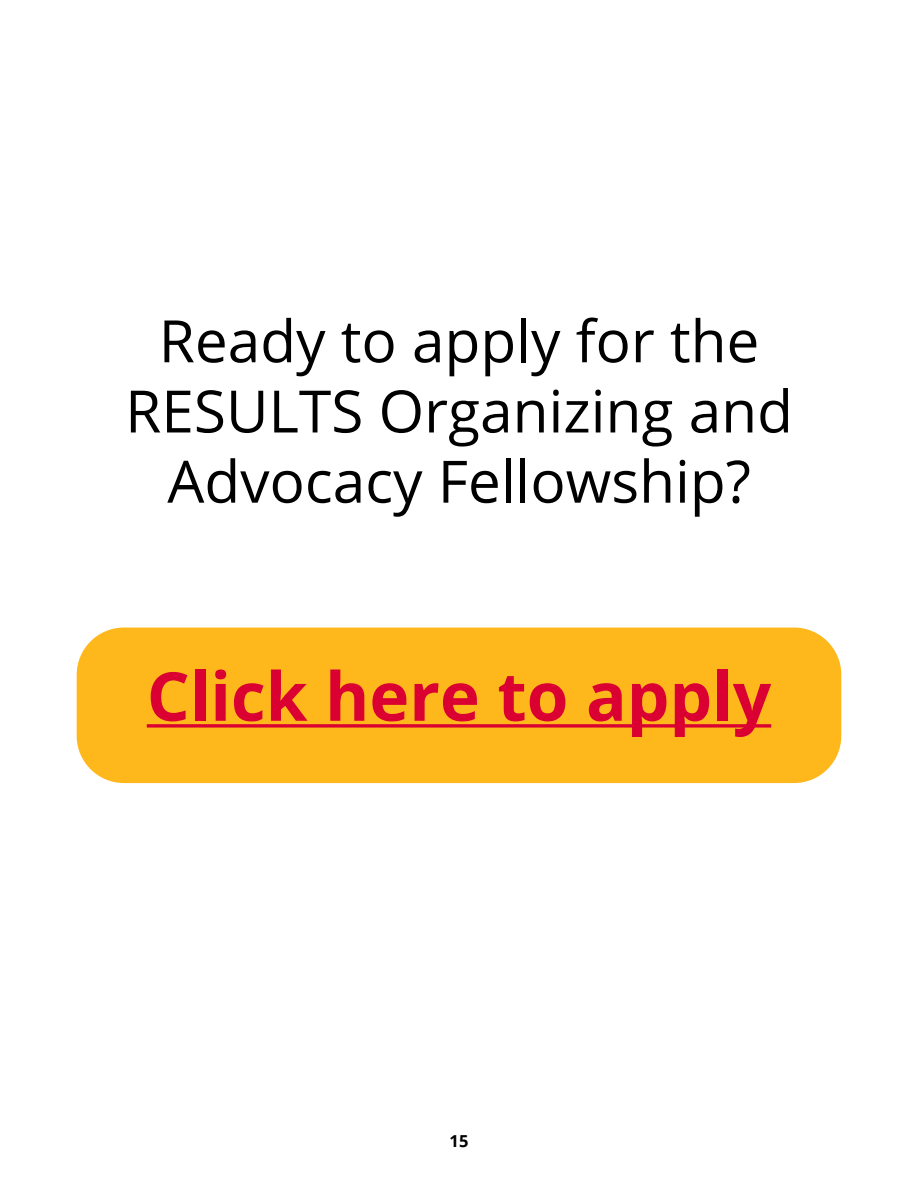
<style>
.page{position:relative;width:918px;height:1188px;background:#fff}
.page>*{position:absolute;margin:0;border:0;box-sizing:border-box;transform-origin:0 0}
.t1{font:700 67.5px "Open Sans";color:#da0032}
.t2{font:58.5px/70.2px "Open Sans";color:#000;text-align:center}
.t3{font:700 16.5px "Open Sans";color:#000}
</style>
<div class="page">
<div style="left:77px;top:628px;width:764px;height:155px;background:#ffb81c;border-radius:47px"></div>
<svg style="left:147px;top:724px;width:624px;height:4px;background:#df1d2e"></svg>
<p class="t2" style="left:125px;top:304px;width:669px">Ready to apply for the<br>RESULTS Organizing and<br>Advocacy Fellowship?</p>
<p class="t1" style="left:147px;top:649px;width:626px">Click here to apply</p>
<p class="t3" style="left:450px;top:1129px;width:20px">15</p>
</div>
